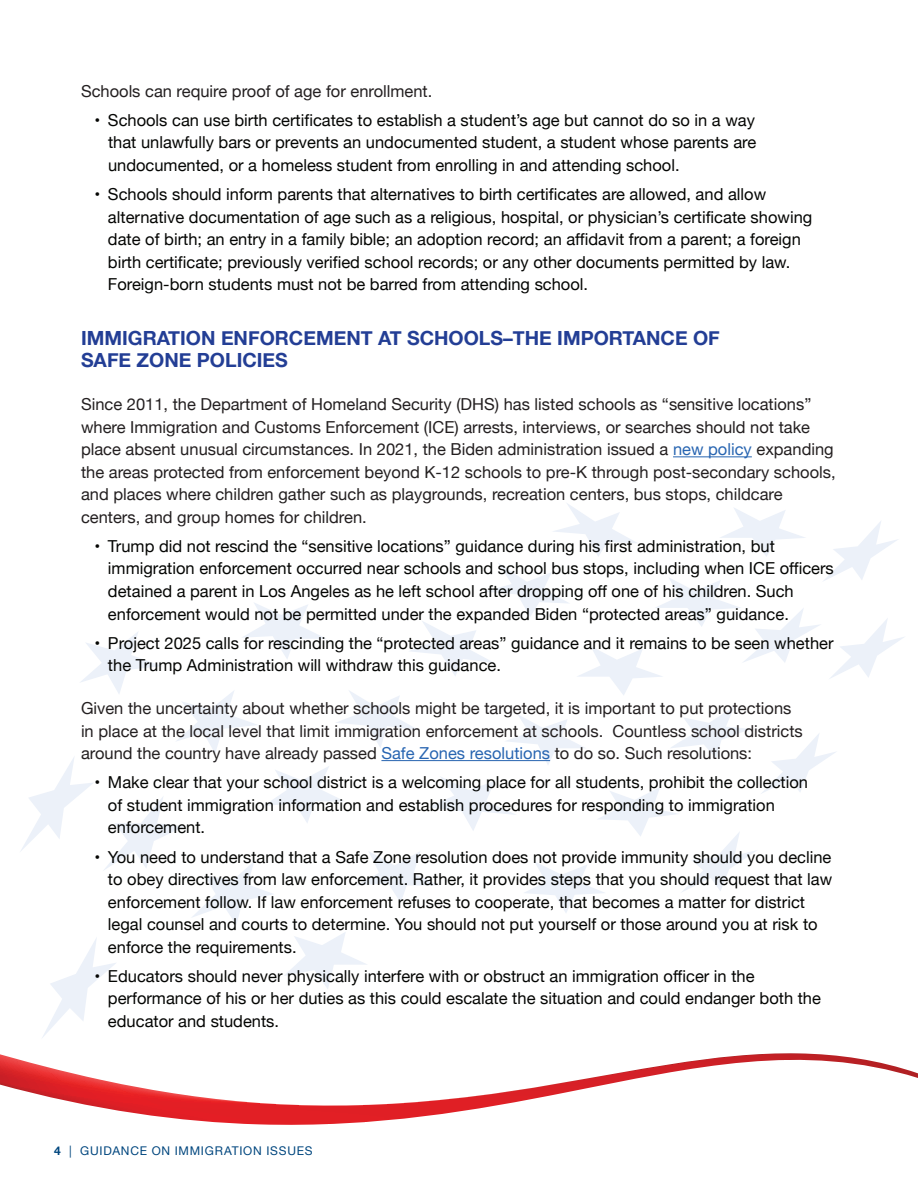
<style>
.page{position:relative;width:918px;height:1188px;background:#fff}
.page>*{position:absolute;margin:0;border:0;box-sizing:border-box;transform-origin:0 0}
.t1{font:700 19.5px/22.5px "Helvetica Neue";color:#233e95}
.t2{font:16.5px/22.5px "Helvetica Neue";color:#040503}
.t3{font:16.5px/22.5px "Helvetica Neue";color:#231f20}
.t4{font:12px "Helvetica Neue";letter-spacing:.065em;color:#00467e}
.s1{color:#2865b1}
.s2{font-weight:700}
</style>
<div class="page">
<svg style="left:0;top:1053px;width:918px;height:72px"></svg>
<svg style="left:20px;top:503px;width:884px;height:535px"></svg>
<hr style="left:673px;top:456px;width:79px;height:1px;background:#2865b1">
<hr style="left:381px;top:760px;width:169px;height:1px;background:#2865b1">
<p class="t3" style="left:81px;top:81px;width:353px">Schools can require proof of age for enrollment.</p>
<p class="t2" style="left:108px;top:110px;width:650px;text-align:justify;text-indent:-14px">• Schools can use birth certificates to establish a student’s age but cannot do so in a way that unlawfully bars or prevents an undocumented student, a student whose parents are undocumented, or a homeless student from enrolling in and attending school.</p>
<p class="t2" style="left:108px;top:184px;width:706px;text-indent:-13px">• Schools should inform parents that alternatives to birth certificates are allowed, and allow alternative documentation of age such as a religious, hospital, or physician’s certificate showing date of birth; an entry in a family bible; an adoption record; an affidavit from a parent; a foreign birth certificate; previously verified school records; or any other documents permitted by law.<br>Foreign-born students must not be barred from attending school.</p>
<p class="t1" style="left:81px;top:327px;width:640px">IMMIGRATION ENFORCEMENT AT SCHOOLS–THE IMPORTANCE OF<br>SAFE ZONE POLICIES</p>
<p class="t3" style="left:81px;top:394px;width:756px">Since 2011, the Department of Homeland Security (DHS) has listed schools as “sensitive locations” where Immigration and Customs Enforcement (ICE) arrests, interviews, or searches should not take place absent unusual circumstances. In 2021, the Biden administration issued a <span class="s1">new policy</span> expanding the areas protected from enforcement beyond K-12 schools to pre-K through post-secondary schools, and places where children gather such as playgrounds, recreation centers, bus stops, childcare centers, and group homes for children.</p>
<p class="t2" style="left:108px;top:536px;width:727px;text-indent:-13px">• Trump did not rescind the “sensitive locations” guidance during his first administration, but immigration enforcement occurred near schools and school bus stops, including when ICE officers detained a parent in Los Angeles as he left school after dropping off one of his children. Such enforcement would not be permitted under the expanded Biden “protected areas” guidance.</p>
<p class="t2" style="left:108px;top:633px;width:727px;text-indent:-13px">• Project 2025 calls for rescinding the “protected areas” guidance and it remains to be seen whether the Trump Administration will withdraw this guidance.</p>
<p class="t3" style="left:81px;top:698px;width:723px">Given the uncertainty about whether schools might be targeted, it is important to put protections in place at the local level that limit immigration enforcement at schools. Countless school districts around the country have already passed <span class="s1">Safe Zones resolutions</span> to do so. Such resolutions:</p>
<p class="t2" style="left:108px;top:772px;width:702px;text-indent:-13px">• Make clear that your school district is a welcoming place for all students, prohibit the collection of student immigration information and establish procedures for responding to immigration enforcement.</p>
<p class="t2" style="left:108px;top:846px;width:726px;text-indent:-13px">• You need to understand that a Safe Zone resolution does not provide immunity should you decline to obey directives from law enforcement. Rather, it provides steps that you should request that law enforcement follow. If law enforcement refuses to cooperate, that becomes a matter for district legal counsel and courts to determine. You should not put yourself or those around you at risk to enforce the requirements.</p>
<p class="t2" style="left:108px;top:966px;width:715px;text-indent:-13px">• Educators should never physically interfere with or obstruct an immigration officer in the performance of his or her duties as this could escalate the situation and could endanger both the educator and students.</p>
<p class="t4" style="left:54px;top:1142px;width:260px"><span class="s2">4</span> | GUIDANCE ON IMMIGRATION ISSUES</p>
</div>
